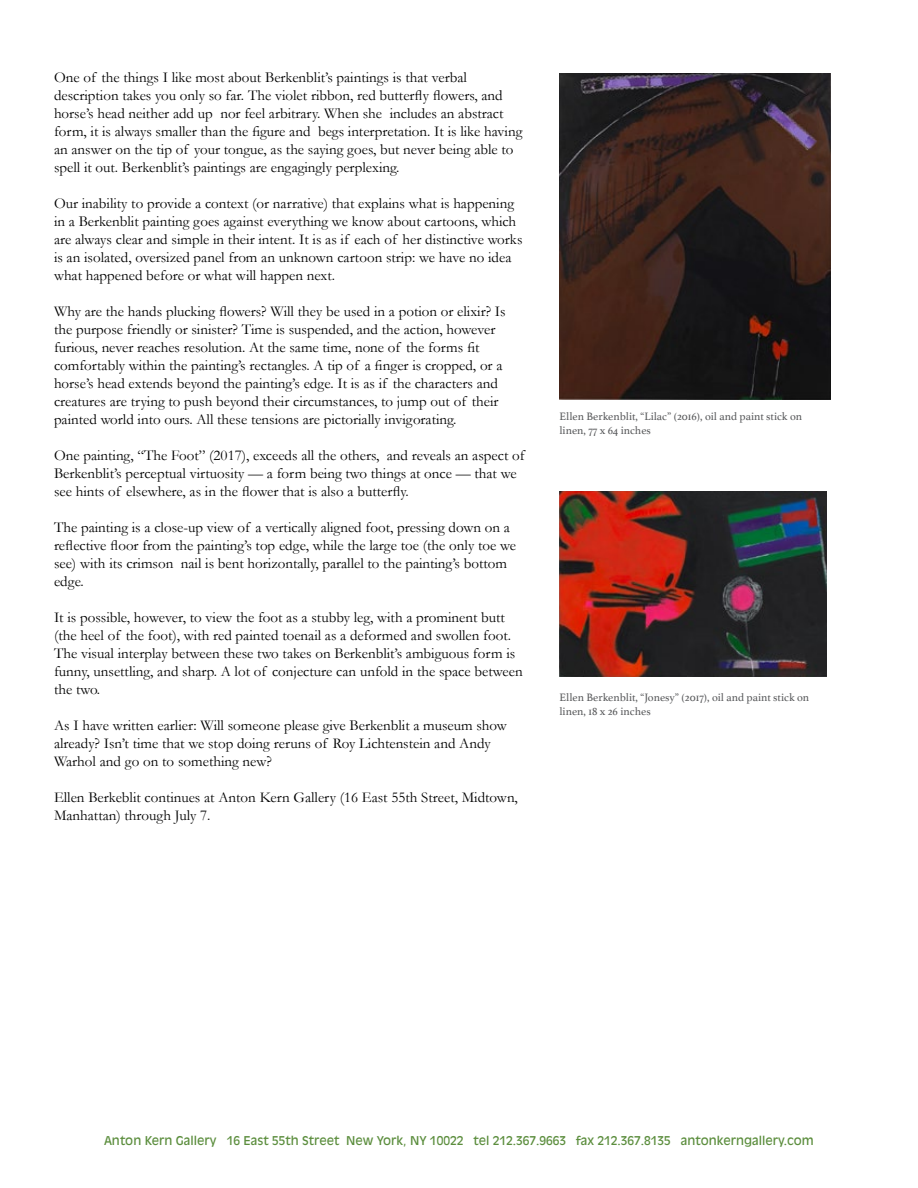
<style>
.page{position:relative;width:918px;height:1188px;background:#fff}
.page>*{position:absolute;margin:0;border:0;box-sizing:border-box;transform-origin:0 0}
.t1{font:15px/18px "Garamond";color:#000}
.t2{font:12px "Antique Olive";color:#5c8e3e}
.t3{font:11.25px/13.5px "Athelas";color:#58595b}
</style>
<div class="page">
<img style="left:559px;top:73px;width:272px;height:327px">
<img style="left:559px;top:491px;width:267px;height:185px">
<p class="t1" style="left:54px;top:68px;width:470px">One of the things I like most about Berkenblit’s paintings is that verbal description takes you only so far. The violet ribbon, red butterfly flowers, and horse’s head neither add up nor feel arbitrary. When she includes an abstract form, it is always smaller than the figure and begs interpretation. It is like having an answer on the tip of your tongue, as the saying goes, but never being able to spell it out. Berkenblit’s paintings are engagingly perplexing.</p>
<p class="t1" style="left:54px;top:194px;width:470px">Our inability to provide a context (or narrative) that explains what is happening in a Berkenblit painting goes against everything we know about cartoons, which are always clear and simple in their intent. It is as if each of her distinctive works is an isolated, oversized panel from an unknown cartoon strip: we have no idea what happened before or what will happen next.</p>
<p class="t1" style="left:54px;top:302px;width:453px">Why are the hands plucking flowers? Will they be used in a potion or elixir? Is the purpose friendly or sinister? Time is suspended, and the action, however furious, never reaches resolution. At the same time, none of the forms fit comfortably within the painting’s rectangles. A tip of a finger is cropped, or a horse’s head extends beyond the painting’s edge. It is as if the characters and creatures are trying to push beyond their circumstances, to jump out of their painted world into ours. All these tensions are pictorially invigorating.</p>
<p class="t1" style="left:54px;top:446px;width:472px">One painting, “The Foot” (2017), exceeds all the others, and reveals an aspect of<br>Berkenblit’s perceptual virtuosity — a form being two things at once — that we see hints of elsewhere, as in the flower that is also a butterfly.</p>
<p class="t1" style="left:54px;top:518px;width:464px">The painting is a close-up view of a vertically aligned foot, pressing down on a reflective floor from the painting’s top edge, while the large toe (the only toe we see) with its crimson nail is bent horizontally, parallel to the painting’s bottom edge.</p>
<p class="t1" style="left:54px;top:608px;width:470px">It is possible, however, to view the foot as a stubby leg, with a prominent butt (the heel of the foot), with red painted toenail as a deformed and swollen foot.<br>The visual interplay between these two takes on Berkenblit’s ambiguous form is funny, unsettling, and sharp. A lot of conjecture can unfold in the space between the two.</p>
<p class="t1" style="left:54px;top:716px;width:454px">As I have written earlier: Will someone please give Berkenblit a museum show already? Isn’t time that we stop doing reruns of Roy Lichtenstein and Andy<br>Warhol and go on to something new?</p>
<p class="t1" style="left:54px;top:788px;width:465px">Ellen Berkeblit continues at Anton Kern Gallery (16 East 55th Street, Midtown,<br>Manhattan) through July 7.</p>
<p class="t3" style="left:559px;top:410px;width:244px">Ellen Berkenblit, “Lilac” (2016), oil and paint stick on linen, 77 x 64 inches</p>
<p class="t3" style="left:559px;top:690px;width:251px">Ellen Berkenblit, “Jonesy” (2017), oil and paint stick on linen, 18 x 26 inches</p>
<p class="t2" style="left:104px;top:1133px;width:711px">Anton Kern Gallery 16 East 55th Street New York, NY 10022 tel 212.367.9663 fax 212.367.8135 antonkerngallery.com</p>
</div>
